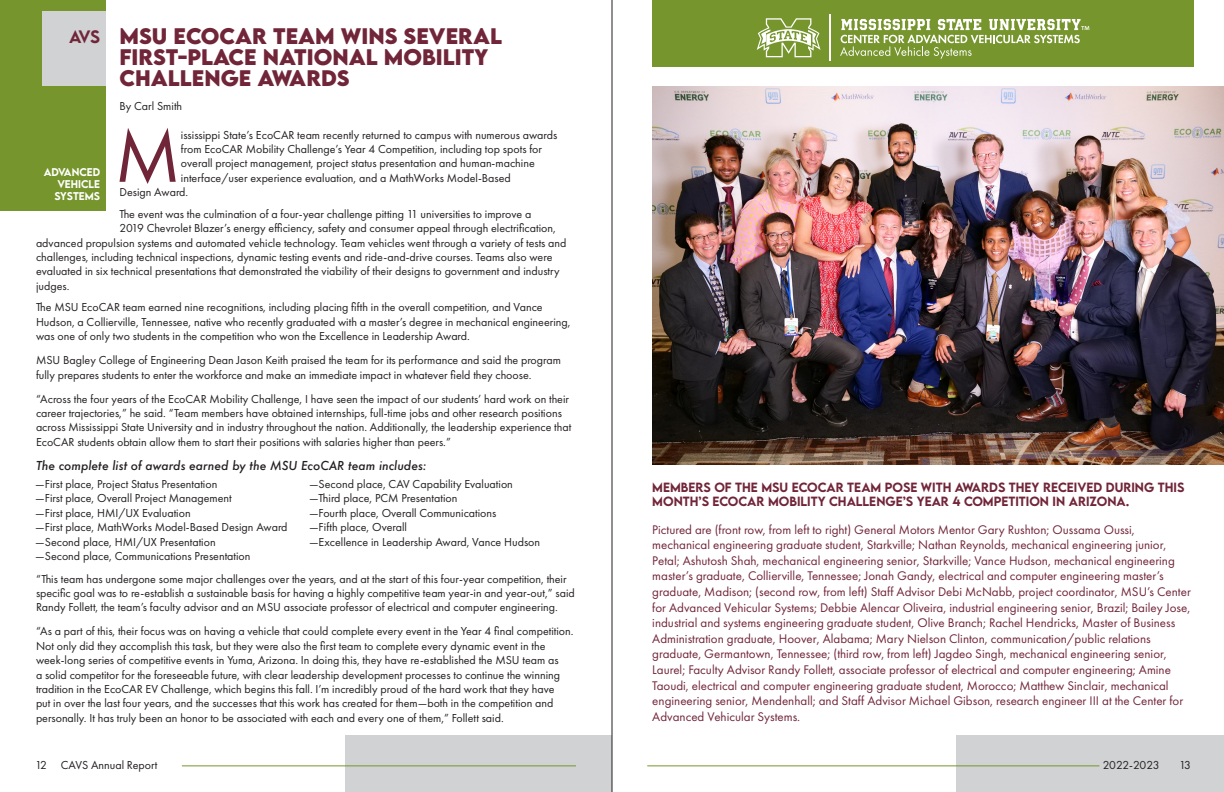
<style>
.page{position:relative;width:1224px;height:792px;background:#fff}
.page>*{position:absolute;margin:0;border:0;box-sizing:border-box;transform-origin:0 0}
.t1{font:76.8px "Futura PT";color:#712539}
.t2{font:700 20px/21px "LEMONMILK";color:#712539}
.t3{font:500 16px "LEMONMILK";color:#712539}
.t4{font:13px/15.6px "Futura PT";color:#712539}
.t5{font:12px/14.4px "Futura PT";color:#231f20}
.t6{font:italic 500 12px "Futura";color:#231f20}
.t7{font:12px "Futura PT";letter-spacing:-.025em;color:#231f20}
.t8{font:500 11.9px "LEMONMILK";color:#712539}
.t9{font:500 10px/12px "LEMONMILK";color:#fff;text-align:justify}
</style>
<div class="page">
<div style="left:0;top:0;width:106px;height:210px;background:#76952c"></div>
<div style="left:346px;top:735px;width:266px;height:57px;background:#d1d2d4"></div>
<div style="left:957px;top:735px;width:267px;height:57px;background:#d1d2d4"></div>
<hr style="left:182px;top:766px;width:394px;height:1px;background:#76952c">
<hr style="left:647px;top:766px;width:452px;height:1px;background:#76952c">
<hr style="left:612px;top:0;width:1px;height:792px;background:#231f20">
<div style="left:43px;top:11px;width:63px;height:74px;background:#d1d2d4"></div>
<div style="left:652px;top:0;width:542px;height:66px;background:#76952c"></div>
<hr style="left:830px;top:14px;width:1px;height:46px;background:#fff">
<svg style="left:840px;top:19px;width:249px;height:40px"></svg>
<svg style="left:757px;top:18px;width:64px;height:39px"></svg>
<img style="left:652px;top:87px;width:572px;height:377px">
<p class="t2" style="left:120px;top:25px;width:183px">MSU ECOCAR TEAM</p>
<p class="t2" style="left:341px;top:25px;width:78px">WINS SEVERA</p>
<p class="t2" style="left:490px;top:25px;width:13px">L</p>
<p class="t2" style="left:120px;top:46px;width:109px">FIRST-PLACE</p>
<h3 class="t3" style="left:69px;top:26px;width:32px">AVS</h3>
<p class="t2" style="left:120px;top:46px;width:370px;text-indent:143px">NATIONAL MOBILITY<br>CHALLENGE AWARDS</p>
<p class="t5" style="left:120px;top:99px;width:64px">By Carl Smith</p>
<p class="t1" style="left:115px;top:111px;width:68px">M</p>
<p class="t5" style="left:181px;top:127px;width:378px">ississippi State’s EcoCAR team recently returned to campus with numerous awards</p>
<p class="t5" style="left:181px;top:142px;width:363px">from EcoCAR Mobility Challenge’s Year 4 Competition, including top spots for</p>
<p class="t5" style="left:181px;top:156px;width:355px">overall project management, project status presentation and human-machine</p>
<p class="t5" style="left:181px;top:171px;width:331px">interface/user experience evaluation, and a MathWorks Model-Based</p>
<p class="t5" style="left:120px;top:185px;width:70px">Design Award.</p>
<p class="t5" style="left:120px;top:207px;width:413px">The event was the culmination of a four-year challenge pitting 11 universities to improve a</p>
<p class="t5" style="left:120px;top:221px;width:438px">2019 Chevrolet Blazer’s energy efficiency, safety and consumer appeal through electrification,</p>
<p class="t5" style="left:36px;top:235px;width:532px">advanced propulsion systems and automated vehicle technology. Team vehicles went through a variety of tests and</p>
<p class="t5" style="left:36px;top:250px;width:518px">challenges, including technical inspections, dynamic testing events and ride-and-drive courses. Teams also were</p>
<p class="t5" style="left:36px;top:264px;width:525px">evaluated in six technical presentations that demonstrated the viability of their designs to government and industry</p>
<p class="t5" style="left:36px;top:279px;width:35px">judges.</p>
<p class="t5" style="left:36px;top:300px;width:536px">The MSU EcoCAR team earned nine recognitions, including placing fifth in the overall competition, and Vance<br>Hudson, a Collierville, Tennessee, native who recently graduated with a master’s degree in mechanical engineering, was one of only two students in the competition who won the Excellence in Leadership Award.</p>
<p class="t5" style="left:36px;top:353px;width:527px">MSU Bagley College of Engineering Dean Jason Keith praised the team for its performance and said the program fully prepares students to enter the workforce and make an immediate impact in whatever field they choose.</p>
<p class="t5" style="left:36px;top:391px;width:537px">“Across the four years of the EcoCAR Mobility Challenge, I have seen the impact of our students’ hard work on their career trajectories,” he said. “Team members have obtained internships, full-time jobs and other research positions across Mississippi State University and in industry throughout the nation. Additionally, the leadership experience that EcoCAR students obtain allow them to start their positions with salaries higher than peers.”</p>
<p class="t6" style="left:36px;top:457px;width:392px">The complete list of awards earned by the MSU EcoCAR team includes:</p>
<p class="t9" style="left:55px;top:166px;width:47px;text-indent:-11px">ADVANCED VEHICLE SYSTEMS</p>
<p class="t5" style="left:35px;top:477px;width:184px">—First place, Project Status Presentation</p>
<p class="t5" style="left:35px;top:491px;width:198px">—First place, Overall Project Management</p>
<p class="t5" style="left:35px;top:505px;width:157px">—First place, HMI/UX Evaluation</p>
<p class="t5" style="left:35px;top:520px;width:254px">—First place, MathWorks Model-Based Design Award</p>
<p class="t5" style="left:35px;top:534px;width:182px">—Second place, HMI/UX Presentation</p>
<p class="t5" style="left:35px;top:549px;width:217px">—Second place, Communications Presentation</p>
<p class="t5" style="left:309px;top:477px;width:205px">—Second place, CAV Capability Evaluation</p>
<p class="t5" style="left:309px;top:491px;width:150px">—Third place, PCM Presentation</p>
<p class="t5" style="left:309px;top:505px;width:189px">—Fourth place, Overall Communications</p>
<p class="t5" style="left:309px;top:520px;width:100px">—Fifth place, Overall</p>
<p class="t5" style="left:309px;top:534px;width:233px">—Excellence in Leadership Award, Vance Hudson</p>
<p class="t5" style="left:36px;top:571px;width:540px">“This team has undergone some major challenges over the years, and at the start of this four-year competition, their specific goal was to re-establish a sustainable basis for having a highly competitive team year-in and year-out,” said<br>Randy Follett, the team’s faculty advisor and an MSU associate professor of electrical and computer engineering.</p>
<p class="t5" style="left:36px;top:624px;width:539px">“As a part of this, their focus was on having a vehicle that could complete every event in the Year 4 final competition.<br>Not only did they accomplish this task, but they were also the first team to complete every dynamic event in the week-long series of competitive events in Yuma, Arizona. In doing this, they have re-established the MSU team as<br>a solid competitor for the foreseeable future, with clear leadership development processes to continue the winning tradition in the EcoCAR EV Challenge, which begins this fall. I’m incredibly proud of the hard work that they have<br>put in over the last four years, and the successes that this work has created for them—both in the competition and personally. It has truly been an honor to be associated with each and every one of them,” Follett said.</p>
<p class="t8" style="left:652px;top:479px;width:45px">MEMBERS</p>
<p class="t8" style="left:714px;top:479px;width:30px">OF THE</p>
<p class="t8" style="left:761px;top:479px;width:96px">MSU ECOCAR TEAM</p>
<p class="t8" style="left:885px;top:479px;width:9px">POSE</p>
<p class="t8" style="left:921px;top:479px;width:44px">WITH AWARDS</p>
<p class="t8" style="left:1009px;top:479px;width:9px">THEY</p>
<p class="t8" style="left:1043px;top:479px;width:9px">RECE</p>
<p class="t8" style="left:1074px;top:479px;width:13px">IVED</p>
<p class="t8" style="left:1106px;top:479px;width:79px">DURING THIS</p>
<p class="t8" style="left:652px;top:493px;width:10px">MONTH</p>
<p class="t8" style="left:699px;top:493px;width:180px">’S ECOCAR MOBILITY CHALLENGE</p>
<p class="t8" style="left:903px;top:493px;width:31px">’S YEAR</p>
<p class="t8" style="left:953px;top:493px;width:30px">4 COMPET</p>
<p class="t8" style="left:1015px;top:493px;width:92px">ITION IN ARIZONA</p>
<p class="t8" style="left:1126px;top:493px;width:5px">.</p>
<p class="t4" style="left:652px;top:521px;width:540px">Pictured are (front row, from left to right) General Motors Mentor Gary Rushton; Oussama Oussi, mechanical engineering graduate student, Starkville; Nathan Reynolds, mechanical engineering junior, Petal; Ashutosh Shah, mechanical engineering senior, Starkville; Vance Hudson, mechanical engineering master’s graduate, Collierville, Tennessee; Jonah Gandy, electrical and computer engineering master’s graduate, Madison; (second row, from left) Staff Advisor Debi McNabb, project coordinator, MSU’s Center for Advanced Vehicular Systems; Debbie Alencar Oliveira, industrial engineering senior, Brazil; Bailey Jose, industrial and systems engineering graduate student, Olive Branch; Rachel Hendricks, Master of Business Administration graduate, Hoover, Alabama; Mary Nielson Clinton, communication/public relations graduate, Germantown, Tennessee; (third row, from left) Jagdeo Singh, mechanical engineering senior, Laurel; Faculty Advisor Randy Follett, associate professor of electrical and computer engineering; Amine Taoudi, electrical and computer engineering graduate student, Morocco; Matthew Sinclair, mechanical engineering senior, Mendenhall; and Staff Advisor Michael Gibson, research engineer III at the Center for Advanced Vehicular Systems.</p>
<p class="t5" style="left:35px;top:758px;width:124px">12 CAVS Annual Report</p>
<p class="t5" style="left:1179px;top:758px;width:13px">13</p>
<p class="t7" style="left:1103px;top:758px;width:58px">2022-2023</p>
</div>
